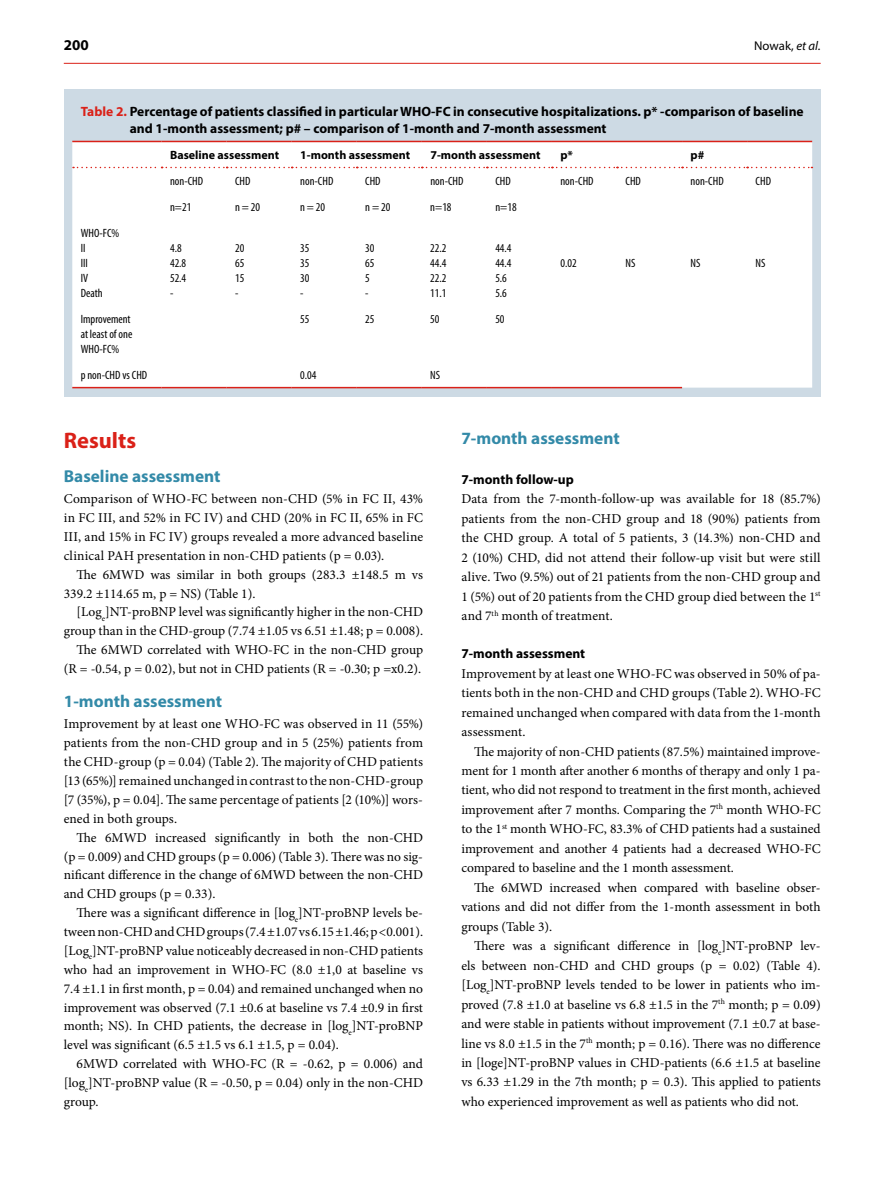
<style>
.page{position:relative;width:893px;height:1191px;background:#fff}
.page>*{position:absolute;margin:0;border:0;box-sizing:border-box;transform-origin:0 0}
.t1{font:700 22.5px "Myriad Pro";color:#da2118}
.t2{font:700 17.25px "Myriad Pro";color:#338aa8}
.t3{font:700 15px "Myriad Pro";color:#000}
.t4{font:13.5px/19.5px "Minion Pro";color:#000;text-align:justify}
.t5{font:700 13.5px/16.5px "Myriad Pro";color:#000}
.t6{font:12.75px "Myriad Pro";color:#000}
.t7{font:condensed 12px/15px "Myriad Pro";color:#000}
.t8{font:700 12px "Myriad Pro";color:#000}
.s1{font-style:italic}
.s2{color:#da2118}
</style>
<div class="page">
<hr style="left:64px;top:63px;width:757px;height:1px;background:#da2118">
<div style="left:64px;top:89px;width:757px;height:308px;background:#cddae4"></div>
<div style="left:72px;top:142px;width:740px;height:245px;background:#fff"></div>
<hr style="left:72px;top:141px;width:90px;height:1px;background:#da2118">
<hr style="left:162px;top:141px;width:65px;height:1px;background:#da2118">
<hr style="left:227px;top:141px;width:65px;height:1px;background:#da2118">
<hr style="left:292px;top:141px;width:65px;height:1px;background:#da2118">
<hr style="left:357px;top:141px;width:65px;height:1px;background:#da2118">
<hr style="left:422px;top:141px;width:65px;height:1px;background:#da2118">
<hr style="left:487px;top:141px;width:65px;height:1px;background:#da2118">
<hr style="left:552px;top:141px;width:65px;height:1px;background:#da2118">
<hr style="left:617px;top:141px;width:65px;height:1px;background:#da2118">
<hr style="left:682px;top:141px;width:65px;height:1px;background:#da2118">
<hr style="left:747px;top:141px;width:65px;height:1px;background:#da2118">
<svg style="left:73px;top:167px;width:739px;height:1px"></svg>
<hr style="left:72px;top:387px;width:90px;height:1px;background:#da2118">
<hr style="left:162px;top:387px;width:65px;height:1px;background:#da2118">
<hr style="left:227px;top:387px;width:65px;height:1px;background:#da2118">
<hr style="left:292px;top:387px;width:65px;height:1px;background:#da2118">
<hr style="left:357px;top:387px;width:65px;height:1px;background:#da2118">
<hr style="left:422px;top:387px;width:65px;height:1px;background:#da2118">
<hr style="left:487px;top:387px;width:65px;height:1px;background:#da2118">
<hr style="left:552px;top:387px;width:65px;height:1px;background:#da2118">
<hr style="left:617px;top:387px;width:65px;height:1px;background:#da2118">
<p class="t3" style="left:64px;top:35px;width:26px">200</p>
<p class="t6" style="left:754px;top:38px;width:68px">Nowak, <span class="s1">et al.</span></p>
<p class="t5" style="left:130px;top:103px;width:675px;text-indent:-49px"><span class="s2">Table 2.</span> Percentage of patients classified in particular WHO‑FC in consecutive hospitalizations. p* -comparison of baseline and 1‑month assessment; p# – comparison of 1‑month and 7‑month assessment</p>
<p class="t8" style="left:170px;top:147px;width:111px">Baseline assessment</p>
<p class="t8" style="left:300px;top:147px;width:112px">1‑month assessment</p>
<p class="t8" style="left:430px;top:147px;width:112px">7‑month assessment</p>
<p class="t8" style="left:560px;top:147px;width:14px">p*</p>
<p class="t8" style="left:691px;top:147px;width:15px">p#</p>
<p class="t7" style="left:170px;top:173px;width:35px">non‑CHD</p>
<p class="t7" style="left:235px;top:173px;width:17px">CHD</p>
<p class="t7" style="left:300px;top:173px;width:35px">non‑CHD</p>
<p class="t7" style="left:365px;top:173px;width:17px">CHD</p>
<p class="t7" style="left:430px;top:173px;width:35px">non‑CHD</p>
<p class="t7" style="left:495px;top:173px;width:17px">CHD</p>
<p class="t7" style="left:560px;top:173px;width:35px">non‑CHD</p>
<p class="t7" style="left:625px;top:173px;width:17px">CHD</p>
<p class="t7" style="left:691px;top:173px;width:35px">non‑CHD</p>
<p class="t7" style="left:756px;top:173px;width:17px">CHD</p>
<p class="t7" style="left:170px;top:199px;width:23px">n=21</p>
<p class="t7" style="left:235px;top:199px;width:27px">n = 20</p>
<p class="t7" style="left:300px;top:199px;width:27px">n = 20</p>
<p class="t7" style="left:365px;top:199px;width:27px">n = 20</p>
<p class="t7" style="left:430px;top:199px;width:23px">n=18</p>
<p class="t7" style="left:495px;top:199px;width:23px">n=18</p>
<p class="t7" style="left:81px;top:225px;width:40px">WHO‑FC%<br>II<br>III<br>IV<br>Death</p>
<p class="t7" style="left:170px;top:240px;width:18px">4.8<br>42.8<br>52.4 -</p>
<p class="t7" style="left:235px;top:240px;width:11px;text-align:justify">20<br>65<br>15 -</p>
<p class="t7" style="left:300px;top:240px;width:11px;text-align:justify">35<br>35<br>30 -</p>
<p class="t7" style="left:365px;top:240px;width:11px">30<br>65<br>5 -</p>
<p class="t7" style="left:430px;top:240px;width:18px;text-align:justify">22.2<br>44.4<br>22.2<br>11.1</p>
<p class="t7" style="left:495px;top:240px;width:18px">44.4<br>44.4<br>5.6<br>5.6</p>
<p class="t7" style="left:560px;top:255px;width:18px">0.02</p>
<p class="t7" style="left:625px;top:255px;width:11px">NS</p>
<p class="t7" style="left:690px;top:255px;width:11px">NS</p>
<p class="t7" style="left:756px;top:255px;width:11px">NS</p>
<p class="t7" style="left:81px;top:311px;width:53px">Improvement at least of one<br>WHO‑FC%</p>
<p class="t7" style="left:300px;top:311px;width:11px">55</p>
<p class="t7" style="left:365px;top:311px;width:11px">25</p>
<p class="t7" style="left:430px;top:311px;width:11px">50</p>
<p class="t7" style="left:495px;top:311px;width:11px">50</p>
<p class="t7" style="left:81px;top:367px;width:68px">p non‑CHD vs CHD</p>
<p class="t7" style="left:300px;top:367px;width:18px">0.04</p>
<p class="t7" style="left:430px;top:367px;width:11px">NS</p>
<h1 class="t1" style="left:64px;top:425px;width:74px">Results</h1>
<p class="t2" style="left:64px;top:465px;width:158px">Baseline assessment</p>
<p class="t4" style="left:64px;top:489px;width:361px;line-height:18.9px">Comparison of WHO‑FC between non‑CHD (5% in FC II, 43% in FC III, and 52% in FC IV) and CHD (20% in FC II, 65% in FC III, and 15% in FC IV) groups revealed a more advanced baseline clinical PAH presentation in non‑CHD patients (p = 0.03).</p>
<p class="t4" style="left:64px;top:565px;width:361px;line-height:18.9px;text-indent:13px">The 6MWD was similar in both groups (283.3 ±148.5 m vs<br>339.2 ±114.65 m, p = NS) (Table 1).</p>
<p class="t4" style="left:64px;top:602px;width:361px;line-height:18.9px;text-align:right">[Log<sub>e</sub>]NT‑proBNP level was significantly higher in the non‑CHD group than in the CHD‑group (7.74 ±1.05 vs 6.51 ±1.48; p = 0.008).<br>The 6MWD correlated with WHO‑FC in the non‑CHD group (R = -0.54, p = 0.02), but not in CHD patients (R = -0.30; p =x0.2).</p>
<p class="t2" style="left:64px;top:690px;width:160px">1‑month assessment</p>
<p class="t4" style="left:64px;top:714px;width:361px;line-height:18.9px">Improvement by at least one WHO‑FC was observed in 11 (55%) patients from the non‑CHD group and in 5 (25%) patients from the CHD‑group (p = 0.04) (Table 2). The majority of CHD patients [13 (65%)] remained unchanged in contrast to the non‑CHD‑group [7 (35%), p = 0.04]. The same percentage of patients [2 (10%)] wors‑ ened in both groups.</p>
<p class="t4" style="left:64px;top:828px;width:361px;line-height:18.9px;text-indent:13px">The 6MWD increased significantly in both the non‑CHD (p = 0.009) and CHD groups (p = 0.006) (Table 3). There was no sig‑ nificant difference in the change of 6MWD between the non‑CHD and CHD groups (p = 0.33).</p>
<p class="t4" style="left:64px;top:903px;width:361px;line-height:18.9px;text-indent:13px">There was a significant difference in [log<sub>e</sub>]NT‑proBNP levels be‑ tween non‑CHD and CHD groups (7.4 ±1.07 vs 6.15 ±1.46; p &lt;0.001). [Log<sub>e</sub>]NT‑proBNP value noticeably decreased in non‑CHD patients who had an improvement in WHO‑FC (8.0 ±1,0 at baseline vs 7.4 ±1.1 in first month, p = 0.04) and remained unchanged when no improvement was observed (7.1 ±0.6 at baseline vs 7.4 ±0.9 in first month; NS). In CHD patients, the decrease in [log<sub>e</sub>]NT‑proBNP level was significant (6.5 ±1.5 vs 6.1 ±1.5, p = 0.04).</p>
<p class="t4" style="left:64px;top:1054px;width:361px;line-height:18.9px;text-indent:13px">6MWD correlated with WHO‑FC (R = -0.62, p = 0.006) and [log<sub>e</sub>]NT‑proBNP value (R = -0.50, p = 0.04) only in the non‑CHD group.</p>
<p class="t2" style="left:461px;top:427px;width:160px">7‑month assessment</p>
<p class="t5" style="left:461px;top:471px;width:114px">7‑month follow‑up</p>
<p class="t4" style="left:461px;top:489px;width:361px">Data from the 7‑month‑follow‑up was available for 18 (85.7%) patients from the non‑CHD group and 18 (90%) patients from the CHD group. A total of 5 patients, 3 (14.3%) non‑CHD and 2 (10%) CHD, did not attend their follow‑up visit but were still alive. Two (9.5%) out of 21 patients from the non‑CHD group and 1 (5%) out of 20 patients from the CHD group died between the 1<sup>st </sup>and 7<sup>th</sup> month of treatment.</p>
<p class="t5" style="left:461px;top:645px;width:125px">7‑month assessment</p>
<p class="t4" style="left:461px;top:663px;width:361px">Improvement by at least one WHO‑FC was observed in 50% of pa‑ tients both in the non‑CHD and CHD groups (Table 2). WHO‑FC remained unchanged when compared with data from the 1‑month assessment.</p>
<p class="t4" style="left:461px;top:741px;width:361px;text-indent:13px">The majority of non‑CHD patients (87.5%) maintained improve‑ ment for 1 month after another 6 months of therapy and only 1 pa‑ tient, who did not respond to treatment in the first month, achieved improvement after 7 months. Comparing the 7<sup>th</sup> month WHO‑FC to the 1<sup>st</sup> month WHO‑FC, 83.3% of CHD patients had a sustained improvement and another 4 patients had a decreased WHO‑FC compared to baseline and the 1 month assessment.</p>
<p class="t4" style="left:461px;top:877px;width:361px;text-indent:13px">The 6MWD increased when compared with baseline obser‑ vations and did not differ from the 1‑month assessment in both groups (Table 3).</p>
<p class="t4" style="left:461px;top:936px;width:361px;text-indent:13px">There was a significant difference in [log<sub>e</sub>]NT‑proBNP lev‑ els between non‑CHD and CHD groups (p = 0.02) (Table 4). [Log<sub>e</sub>]NT‑proBNP levels tended to be lower in patients who im‑ proved (7.8 ±1.0 at baseline vs 6.8 ±1.5 in the 7<sup>th</sup> month; p = 0.09) and were stable in patients without improvement (7.1 ±0.7 at base‑ line vs 8.0 ±1.5 in the 7<sup>th</sup> month; p = 0.16). There was no difference in [loge]NT‑proBNP values in CHD‑patients (6.6 ±1.5 at baseline vs 6.33 ±1.29 in the 7th month; p = 0.3). This applied to patients who experienced improvement as well as patients who did not.</p>
</div>
